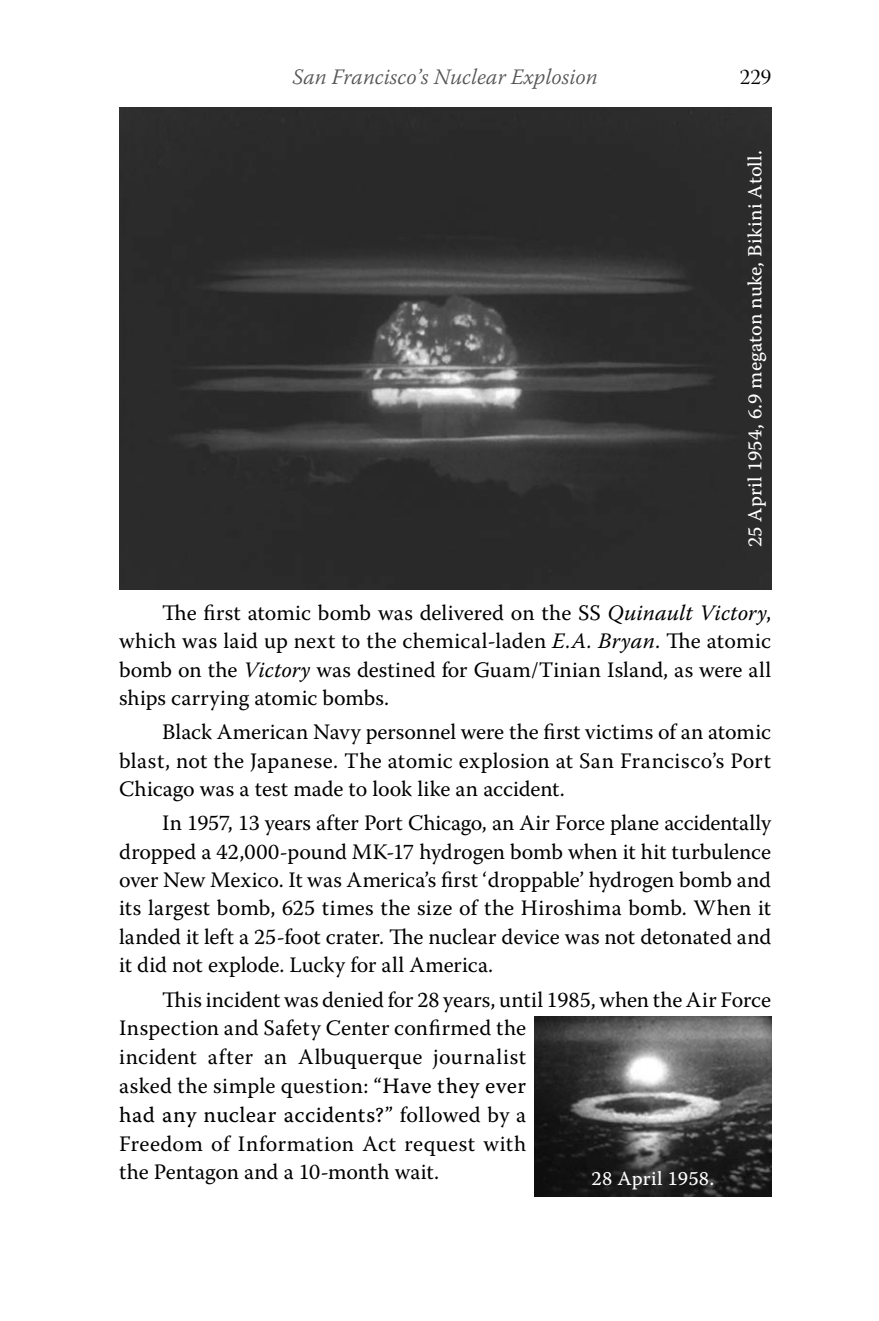
<style>
.page{position:relative;width:879px;height:1321px;background:#fff}
.page>*{position:absolute;margin:0;border:0;box-sizing:border-box;transform-origin:0 0}
.t1{font:22px/28.4px "Warnock Pro";letter-spacing:.01em;color:#000;text-align:justify}
.t2{font:22px "Warnock Pro Capt";letter-spacing:.015em;color:#000}
.t3{font:italic 300 22px "Warnock Pro";color:#555557}
.t4{font:22px "Warnock Pro Disp";color:#000}
.t5{font:20px "Warnock Pro Capt";letter-spacing:.005em;color:#fff}
.s1{font-style:italic}
.s2{font-family:"Warnock Pro Capt"}
.s3{font-family:"Warnock Pro"}
</style>
<div class="page">
<img style="left:119px;top:108px;width:652px;height:482px">
<img style="left:535px;top:1016px;width:236px;height:180px">
<p class="t3" style="left:292px;top:64px;width:307px">San Francisco’s Nuclear Explosion</p>
<p class="t4" style="left:740px;top:65px;width:33px">229</p>
<p class="t5" style="left:743px;top:547px;width:399px;rotate:-90deg">25 April 1954, 6.9 megaton nuke, Bikini Atoll.</p>
<p class="t1" style="left:119px;top:598px;width:653px;text-indent:43px">The first atomic bomb was delivered on the SS <span class="s1">Quinault Victory</span>, which was laid up next to the chemical-laden <span class="s1">E.A. Bryan</span>. The atomic bomb on the <span class="s1">Victory</span> was destined for Guam/Tinian Island, as were all ships carrying atomic bombs.</p>
<p class="t1" style="left:119px;top:717px;width:653px;text-indent:43px">Black American Navy personnel were the first victims of an atomic blast, not the Japanese. The atomic explosion at San Francisco’s Port Chicago was a test made to look like an accident.</p>
<p class="t1" style="left:119px;top:808px;width:653px;text-indent:43px">In 1957, 13 years after Port Chicago, an Air Force plane accidentally dropped a 42,000-pound MK-17 hydrogen bomb when it hit turbulence over New Mexico. It was America’s first ‘droppable’ hydrogen bomb and its largest bomb, 625 times the size of the Hiroshima bomb. When it landed it left a 25-foot crater. The nuclear device was not detonated and it did not explode. Lucky for all America.</p>
<p class="t1" style="left:119px;top:985px;width:653px;text-align:left;text-indent:43px">This incident was denied for 28 years, until 1985, when the Air Force Inspection and Safety Center confirmed the<br>incident after an Albuquerque journalist<br>asked the simple question: “<span class="s2">Have they ever</span></p>
<p class="t2" style="left:119px;top:1101px;width:409px">had any nuclear accidents?<span class="s3">” followed by a</span></p>
<p class="t1" style="left:119px;top:1129px;width:409px">Freedom of Information Act request with the Pentagon and a 10-month wait.</p>
<p class="t5" style="left:591px;top:1166px;width:124px">28 April 1958.</p>
</div>
